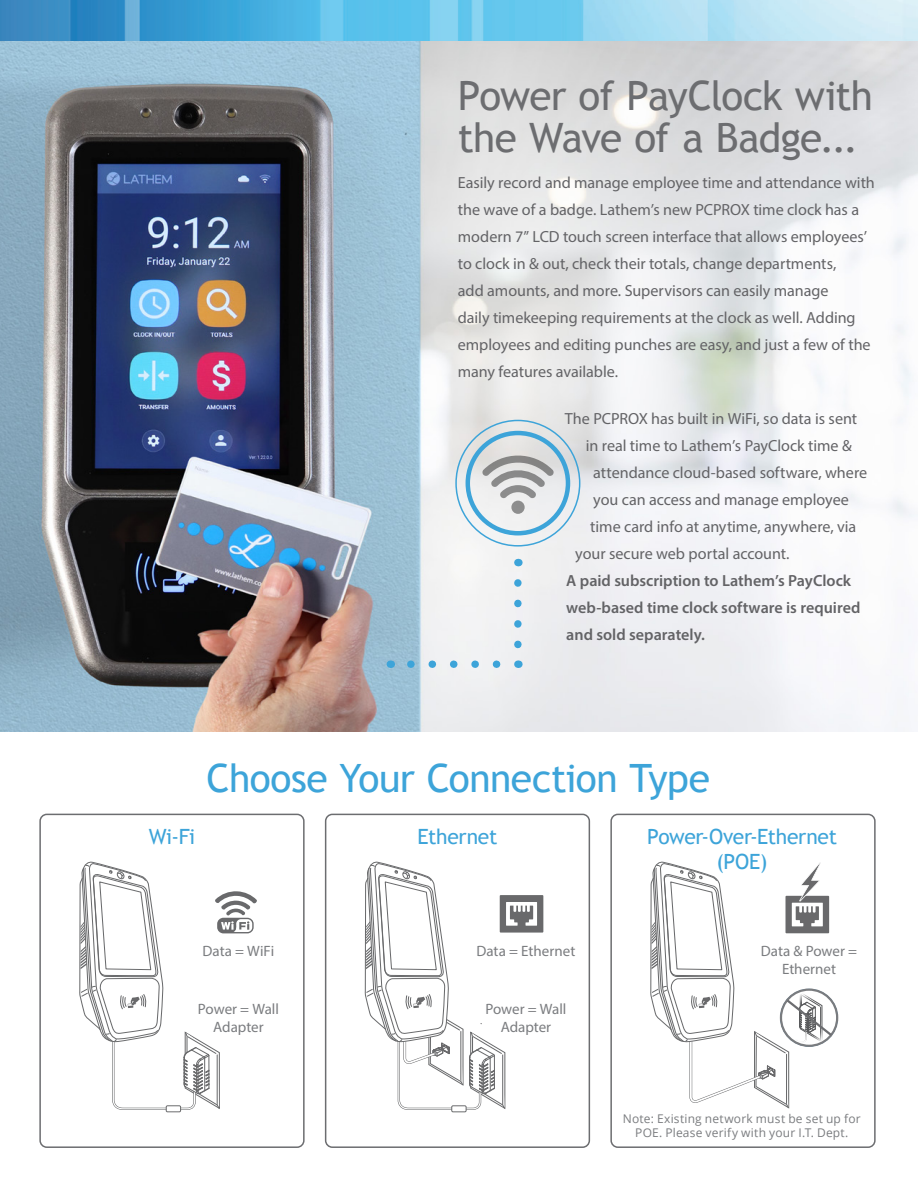
<style>
.page{position:relative;width:918px;height:1188px;background:#fff}
.page>*{position:absolute;margin:0;border:0;box-sizing:border-box;transform-origin:0 0}
.t1{font:40.5px/42.2px "Trebuchet MS";letter-spacing:-.025em;color:#6c6d70}
.t2{font:39px "Trebuchet MS";letter-spacing:-.01em;color:#3da4d9}
.t3{font:21px "Trebuchet MS";letter-spacing:-.015em;color:#3da4d9}
.t4{font:16.2px/27px "Myriad Pro";letter-spacing:-.005em;color:#636366}
.t5{font:600 16.2px "Myriad Pro";color:#636366}
.t6{font:15px/18px "Myriad Pro";color:#7a7c7f;text-align:center}
.t7{font:12px "Open Sans";letter-spacing:.015em;color:#7a7c7f}
</style>
<div class="page">
<img style="left:0;top:40px;width:917px;height:692px">
<img style="left:0;top:0;width:918px;height:40px">
<div style="left:39px;top:814px;width:266px;height:334px;border:2px solid #6c6d70;border-radius:7px"></div>
<div style="left:325px;top:814px;width:265px;height:334px;border:2px solid #6c6d70;border-radius:7px"></div>
<div style="left:610px;top:814px;width:266px;height:334px;border:2px solid #6c6d70;border-radius:7px"></div>
<div style="left:452px;top:1106px;width:14px;height:6px;border:1px solid #58595b"></div>
<svg style="left:365px;top:861px;width:178px;height:250px"></svg>
<div style="left:166px;top:1106px;width:15px;height:6px;border:1px solid #58595b"></div>
<svg style="left:79px;top:861px;width:178px;height:250px"></svg>
<svg style="left:650px;top:861px;width:184px;height:248px"></svg>
<svg style="left:470px;top:437px;width:98px;height:98px;fill:#ecedef"></svg>
<svg style="left:482px;top:451px;width:72px;height:47px;background:#c5c5c4"></svg>
<svg style="left:511px;top:501px;width:14px;height:13px"></svg>
<div style="left:466px;top:431px;width:104px;height:104px;border:4px solid #3da4d9;border-radius:50%"></div>
<svg style="left:514px;top:583px;width:8px;height:71px"></svg>
<svg style="left:401px;top:660px;width:96px;height:8px"></svg>
<p class="t1" style="left:458px;top:75px;width:416px">Power of PayClock with the Wave of a Badge...</p>
<p class="t4" style="left:458px;top:169px;width:418px">Easily record and manage employee time and attendance with the wave of a badge. Lathem’s new PCPROX time clock has a modern 7” LCD touch screen interface that allows employees’ to clock in &amp; out, check their totals, change departments,<br>add amounts, and more. Supervisors can easily manage<br>daily timekeeping requirements at the clock as well. Adding employees and editing punches are easy, and just a few of the many features available.</p>
<p class="t4" style="left:565px;top:405px;width:294px">The PCPROX has built in WiFi, so data is sent</p>
<p class="t4" style="left:586px;top:432px;width:268px">in real time to Lathem’s PayClock time &amp;</p>
<p class="t4" style="left:593px;top:459px;width:275px">attendance cloud-based software, where</p>
<p class="t4" style="left:593px;top:486px;width:257px">you can access and manage employee</p>
<p class="t4" style="left:590px;top:513px;width:268px">time card info at anytime, anywhere, via</p>
<p class="t4" style="left:575px;top:540px;width:216px">your secure web portal account.</p>
<p class="t5" style="left:566px;top:570px;width:286px">A paid subscription to Lathem’s PayClock</p>
<p class="t5" style="left:566px;top:597px;width:296px">web-based time clock software is required</p>
<p class="t5" style="left:566px;top:624px;width:140px">and sold separately.</p>
<p class="t2" style="left:206px;top:756px;width:505px">Choose Your Connection Type</p>
<p class="t3" style="left:149px;top:824px;width:48px">Wi-Fi</p>
<p class="t3" style="left:418px;top:824px;width:81px">Ethernet</p>
<p class="t3" style="left:647px;top:824px;width:191px">Power-Over-Ethernet</p>
<p class="t3" style="left:716px;top:849px;width:53px">(POE)</p>
<p class="t6" style="left:203px;top:941px;width:73px">Data = WiFi</p>
<p class="t6" style="left:477px;top:941px;width:100px">Data = Ethernet</p>
<p class="t6" style="left:198px;top:999px;width:83px">Power = Wall<br>Adapter</p>
<p class="t6" style="left:485px;top:999px;width:83px">Power = Wall<br>Adapter</p>
<p class="t6" style="left:761px;top:941px;width:98px">Data &amp; Power =<br>Ethernet</p>
<p class="t7" style="left:623px;top:1110px;width:239px">Note: Existing network must be set up for</p>
<p class="t7" style="left:635px;top:1124px;width:215px">POE. Please verify with your I.T. Dept.</p>
</div>
